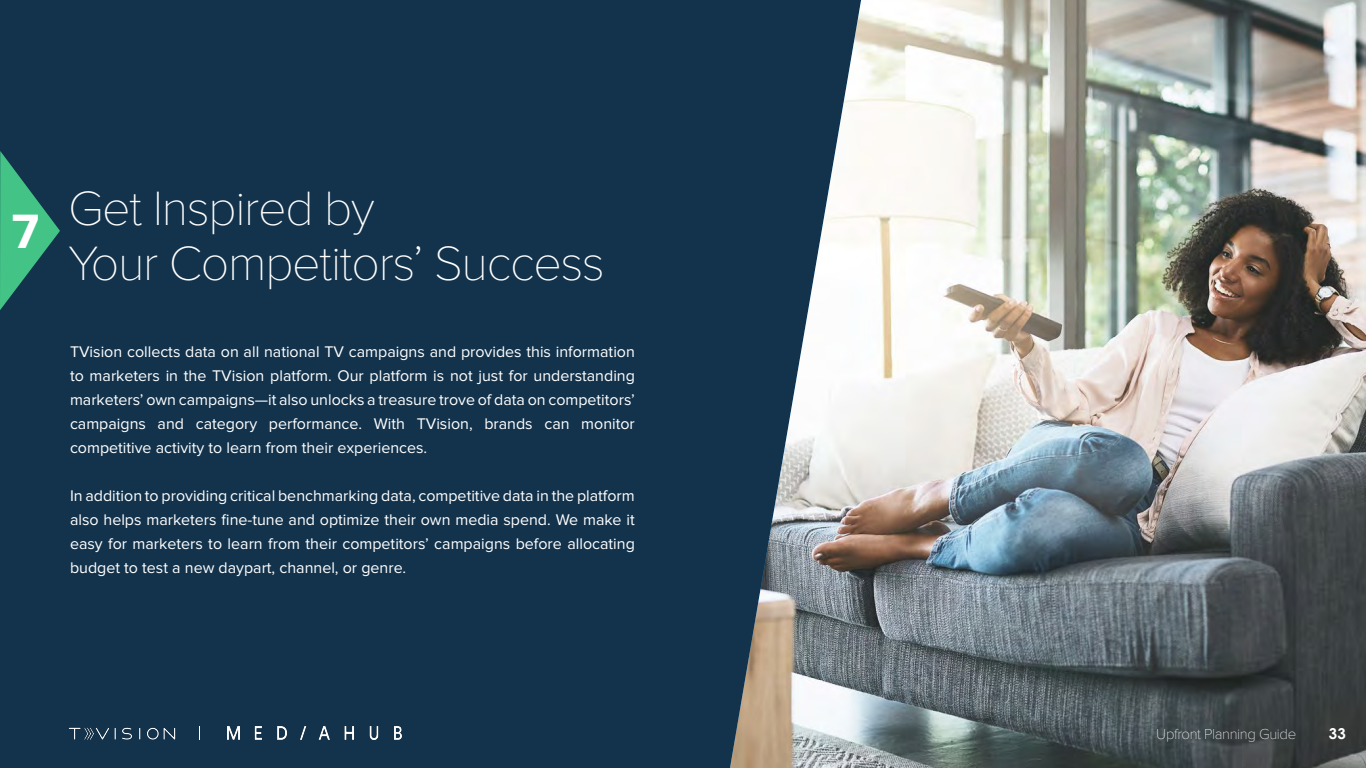
<style>
.page{position:relative;width:1366px;height:768px;background:#13334c}
.page>*{position:absolute;margin:0;border:0;box-sizing:border-box;transform-origin:0 0}
.t1{font:100 50px/55px "Proxima Nova T";letter-spacing:-.025em;color:#fff}
.t2{font:700 50px "Proxima Nova";color:#fff}
.t3{font:16px/24px "Proxima Nova";color:#fff;text-align:justify}
.t4{font:100 15px "Proxima Nova T";letter-spacing:-.025em;color:#fff}
.t5{font:700 15px "Century Gothic";color:#fff}
</style>
<div class="page">
<img style="left:730px;top:0;width:636px;height:768px">
<svg style="left:0;top:151px;width:60px;height:159px"></svg>
<svg style="left:199px;top:726px;width:1px;height:13px"></svg>
<img style="left:69px;top:727px;width:107px;height:13px">
<img style="left:227px;top:727px;width:175px;height:12px">
<h1 class="t2" style="left:12px;top:202px;width:29px">7</h1>
<h1 class="t1" style="left:68px;top:181px;width:539px">Get Inspired by<br>Your Competitors’ Success</h1>
<p class="t3" style="left:70px;top:341px;width:566px">TVision collects data on all national TV campaigns and provides this information to marketers in the TVision platform. Our platform is not just for understanding marketers’ own campaigns—it also unlocks a treasure trove of data on competitors’ campaigns and category performance. With TVision, brands can monitor competitive activity to learn from their experiences.</p>
<p class="t3" style="left:70px;top:485px;width:566px">In addition to providing critical benchmarking data, competitive data in the platform also helps marketers fine-tune and optimize their own media spend. We make it easy for marketers to learn from their competitors’ campaigns before allocating budget to test a new daypart, channel, or genre.</p>
<p class="t4" style="left:1156px;top:726px;width:141px">Upfront Planning Guide</p>
<p class="t5" style="left:1329px;top:722px;width:18px">33</p>
</div>
